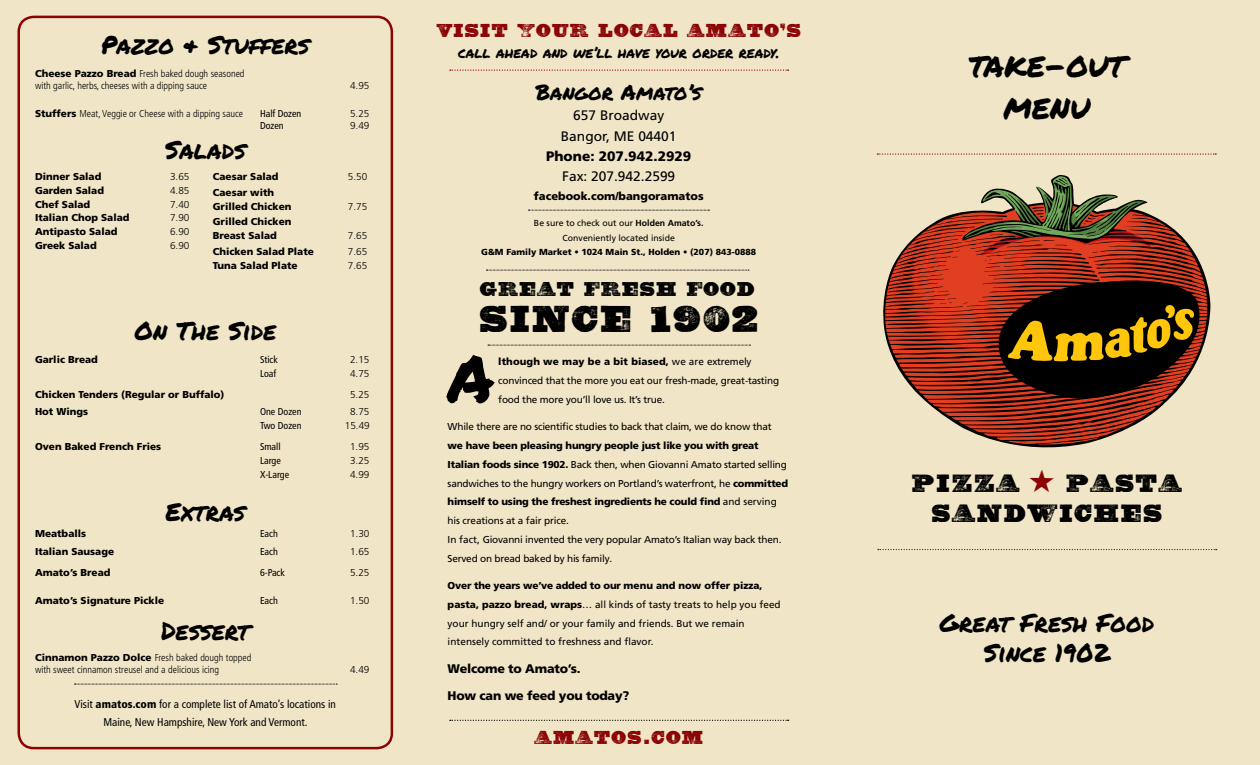
<style>
.page{position:relative;width:1260px;height:765px;background:#f1e5c7}
.page>*{position:absolute;margin:0;border:0;box-sizing:border-box;transform-origin:0 0}
.t1{font:66.5px "Permanent Marker";color:#000}
.t2{font:37.5px "Gatlin Bold WF";letter-spacing:-.01em;color:#000}
.t3{font:35px/42px "Permanent Marker";color:#000;text-align:center}
.t4{font:25px/30px "Permanent Marker";color:#000;text-align:center}
.t5{font:25px/30px "Gatlin Bold WF";color:#000}
.t6{font:21.25px "Permanent Marker";color:#000}
.t7{font:20px "Gatlin Bold WF";letter-spacing:-.01em;color:#000}
.t8{font:18.75px "Gatlin Bold WF";color:#8b0304}
.t9{font:15px "Permanent Marker";color:#000}
.t10{font:13.75px/20.2px "Frutiger LT Pro";color:#000;text-align:center}
.t11{font:900 13.75px "Frutiger LT Pro";color:#000}
.t12{font:900 12.5px "Frutiger LT Pro";letter-spacing:-.02em;color:#000}
.t13{font:condensed 11.25px/17.2px "Frutiger";color:#000;text-align:center}
.t14{font:900 11.25px "Frutiger LT Pro";color:#000}
.t15{font:10px/18.8px "Frutiger LT Pro";letter-spacing:-.02em;color:#000}
.t16{font:900 10px/13.8px "Frutiger LT Pro";color:#000}
.t17{font:300 condensed 10px/12px "Frutiger";color:#000}
.t18{font:10px/18.8px "Frutiger LT Pro";color:#000}
.t19{font:300 10px "Frutiger LT Pro";color:#000}
.t20{font:condensed 10px "Frutiger";color:#000}
.t21{font:8.75px/15px "Frutiger LT Pro";color:#000;text-align:center}
.t22{font:900 8.75px "Frutiger LT Pro";color:#000}
.s1{font-family:"Frutiger LT Pro";font-weight:900;font-stretch:normal}
.s2{font-weight:900}
.s3{font-weight:700}
</style>
<div class="page">
<svg style="left:884px;top:175px;width:325px;height:270px"></svg>
<div style="left:18px;top:16px;width:375px;height:733px;border:2px solid #8b0304;border-radius:15px"></div>
<svg style="left:450px;top:720px;width:339px;height:1px"></svg>
<svg style="left:878px;top:549px;width:339px;height:1px"></svg>
<svg style="left:877px;top:153px;width:339px;height:2px"></svg>
<svg style="left:75px;top:684px;width:262px;height:1px"></svg>
<svg style="left:450px;top:70px;width:339px;height:1px"></svg>
<svg style="left:486px;top:270px;width:263px;height:1px"></svg>
<svg style="left:488px;top:345px;width:263px;height:1px"></svg>
<svg style="left:528px;top:210px;width:181px;height:1px"></svg>
<h3 class="t4" style="left:101px;top:29px;width:210px">Pazzo &amp; Stuffers</h3>
<p class="t17" style="left:35px;top:68px;width:211px"><span class="s1">Cheese Pazzo Bread</span> Fresh baked dough seasoned with garlic, herbs, cheeses with a dipping sauce</p>
<p class="t19" style="left:350px;top:80px;width:21px">4.95</p>
<p class="t17" style="left:35px;top:107px;width:210px"><span class="s1">Stuffers</span> Meat, Veggie or Cheese with a dipping sauce</p>
<p class="t20" style="left:260px;top:108px;width:43px">Half Dozen</p>
<p class="t19" style="left:350px;top:108px;width:21px">5.25</p>
<p class="t20" style="left:260px;top:120px;width:25px">Dozen</p>
<p class="t19" style="left:350px;top:120px;width:21px">9.49</p>
<h3 class="t4" style="left:165px;top:134px;width:82px">Salads</h3>
<p class="t16" style="left:35px;top:170px;width:68px">Dinner Salad</p>
<p class="t19" style="left:170px;top:171px;width:21px">3.65</p>
<p class="t16" style="left:35px;top:183px;width:71px">Garden Salad</p>
<p class="t19" style="left:170px;top:185px;width:21px">4.85</p>
<p class="t16" style="left:35px;top:197px;width:57px">Chef Salad</p>
<p class="t19" style="left:170px;top:198px;width:21px">7.40</p>
<p class="t16" style="left:35px;top:211px;width:96px">Italian Chop Salad</p>
<p class="t19" style="left:170px;top:212px;width:21px">7.90</p>
<p class="t16" style="left:35px;top:225px;width:84px">Antipasto Salad</p>
<p class="t19" style="left:170px;top:226px;width:21px">6.90</p>
<p class="t16" style="left:35px;top:238px;width:63px">Greek Salad</p>
<p class="t19" style="left:170px;top:240px;width:21px">6.90</p>
<p class="t16" style="left:213px;top:170px;width:67px">Caesar Salad</p>
<p class="t19" style="left:348px;top:171px;width:21px">5.50</p>
<p class="t16" style="left:213px;top:186px;width:80px">Caesar with<br>Grilled Chicken</p>
<p class="t19" style="left:348px;top:201px;width:21px">7.75</p>
<p class="t16" style="left:213px;top:215px;width:80px">Grilled Chicken<br>Breast Salad</p>
<p class="t19" style="left:348px;top:230px;width:21px">7.65</p>
<p class="t16" style="left:213px;top:245px;width:103px">Chicken Salad Plate</p>
<p class="t19" style="left:348px;top:246px;width:21px">7.65</p>
<p class="t16" style="left:213px;top:258px;width:86px">Tuna Salad Plate</p>
<p class="t19" style="left:348px;top:260px;width:21px">7.65</p>
<h3 class="t4" style="left:134px;top:315px;width:143px">On The Side</h3>
<p class="t16" style="left:35px;top:353px;width:64px">Garlic Bread</p>
<p class="t20" style="left:260px;top:354px;width:19px">Stick</p>
<p class="t19" style="left:350px;top:354px;width:21px">2.15</p>
<p class="t20" style="left:260px;top:367px;width:18px">Loaf</p>
<p class="t19" style="left:350px;top:367px;width:21px">4.75</p>
<p class="t16" style="left:35px;top:388px;width:191px">Chicken Tenders (Regular or Buffalo)</p>
<p class="t19" style="left:350px;top:389px;width:21px">5.25</p>
<p class="t16" style="left:35px;top:405px;width:55px">Hot Wings</p>
<p class="t20" style="left:260px;top:406px;width:43px">One Dozen</p>
<p class="t19" style="left:350px;top:406px;width:21px">8.75</p>
<p class="t20" style="left:260px;top:420px;width:43px">Two Dozen</p>
<p class="t19" style="left:345px;top:420px;width:27px">15.49</p>
<p class="t16" style="left:35px;top:440px;width:128px">Oven Baked French Fries</p>
<p class="t20" style="left:260px;top:441px;width:22px">Small</p>
<p class="t19" style="left:350px;top:441px;width:21px">1.95</p>
<p class="t20" style="left:260px;top:455px;width:22px">Large</p>
<p class="t19" style="left:350px;top:455px;width:21px">3.25</p>
<p class="t20" style="left:260px;top:469px;width:31px">X-Large</p>
<p class="t19" style="left:350px;top:469px;width:21px">4.99</p>
<h3 class="t4" style="left:166px;top:496px;width:81px">Extras</h3>
<p class="t16" style="left:35px;top:527px;width:53px">Meatballs</p>
<p class="t20" style="left:260px;top:528px;width:19px">Each</p>
<p class="t19" style="left:350px;top:528px;width:21px">1.30</p>
<p class="t16" style="left:35px;top:545px;width:81px">Italian Sausage</p>
<p class="t20" style="left:260px;top:546px;width:19px">Each</p>
<p class="t19" style="left:350px;top:546px;width:21px">1.65</p>
<p class="t16" style="left:35px;top:566px;width:77px">Amato’s Bread</p>
<p class="t20" style="left:260px;top:567px;width:26px">6-Pack</p>
<p class="t19" style="left:350px;top:567px;width:21px">5.25</p>
<p class="t16" style="left:35px;top:593px;width:131px">Amato’s Signature Pickle</p>
<p class="t20" style="left:260px;top:594px;width:19px">Each</p>
<p class="t19" style="left:350px;top:594px;width:21px">1.50</p>
<h3 class="t4" style="left:161px;top:615px;width:90px">Dessert</h3>
<p class="t17" style="left:35px;top:651px;width:218px"><span class="s1">Cinnamon Pazzo Dolce</span> Fresh baked dough topped with sweet cinnamon streusel and a delicious icing</p>
<p class="t13" style="left:75px;top:696px;width:263px">Visit <span class="s2">amatos.com</span> for a complete list of Amato’s locations in<br>Maine, New Hampshire, New York and Vermont.</p>
<p class="t19" style="left:350px;top:663px;width:21px">4.49</p>
<h3 class="t8" style="left:436px;top:23px;width:367px">VISIT YOUR LOCAL AMATO’S</h3>
<h3 class="t9" style="left:458px;top:41px;width:323px">call ahead and we’ll have your order ready.</h3>
<h3 class="t6" style="left:536px;top:77px;width:168px">Bangor Amato’s</h3>
<h3 class="t10" style="left:561px;top:106px;width:117px">657 Broadway<br>Bangor, ME 04401</h3>
<h3 class="t11" style="left:546px;top:148px;width:147px">Phone: 207.942.2929</h3>
<h3 class="t10" style="left:562px;top:166px;width:115px">Fax: 207.942.2599</h3>
<p class="t14" style="left:534px;top:189px;width:171px">facebook.com/bangoramatos</p>
<p class="t21" style="left:534px;top:216px;width:171px">Be sure to check out our <span class="s3">Holden Amato’s.<br></span>Conveniently located inside</p>
<p class="t22" style="left:481px;top:247px;width:276px">G&amp;M Family Market • 1024 Main St., Holden • (207) 843-0888</p>
<h3 class="t7" style="left:479px;top:282px;width:278px">GREAT FRESH FOOD</h3>
<h2 class="t2" style="left:478px;top:305px;width:283px">SINCE 1902</h2>
<h1 class="t1" style="left:448px;top:329px;width:48px">A</h1>
<p class="t15" style="left:498px;top:353px;width:282px"><span class="s2">lthough we may be a bit biased,</span> we are extremely convinced that the more you eat our fresh-made, great-tasting food the more you’ll love us. It’s true.</p>
<p class="t15" style="left:448px;top:418px;width:326px">While there are no scientific studies to back that claim, we do know that</p>
<p class="t15" style="left:448px;top:436px;width:342px"><span class="s2">we have been pleasing hungry people just like you with great Italian foods since 1902.</span> Back then, when Giovanni Amato started selling sandwiches to the hungry workers on Portland’s waterfront, he <span class="s2">committed himself to using the freshest ingredients he could find</span> and serving his creations at a fair price.<br>In fact, Giovanni invented the very popular Amato’s Italian way back then.<br>Served on bread baked by his family.</p>
<p class="t18" style="left:448px;top:576px;width:335px"><span class="s2">Over the years we’ve added to our menu and now offer pizza, pasta, pazzo bread, wraps</span>… all kinds of tasty treats to help you feed your hungry self and/ or your family and friends. But we remain intensely committed to freshness and flavor.</p>
<p class="t12" style="left:448px;top:661px;width:134px">Welcome to Amato’s.</p>
<p class="t12" style="left:448px;top:688px;width:183px">How can we feed you today?</p>
<h3 class="t8" style="left:534px;top:731px;width:172px">AMATOS.COM</h3>
<h3 class="t3" style="left:969px;top:42px;width:158px">take-out menu</h3>
<h3 class="t5" style="left:931px;top:470px;width:254px;text-indent:134px">PASTA<br>SANDWICHES</h3>
<h3 class="t5" style="left:911px;top:470px;width:111px">PIZZA</h3>
<h3 class="t4" style="left:939px;top:607px;width:216px">Great Fresh Food<br>Since 1902</h3>
</div>
